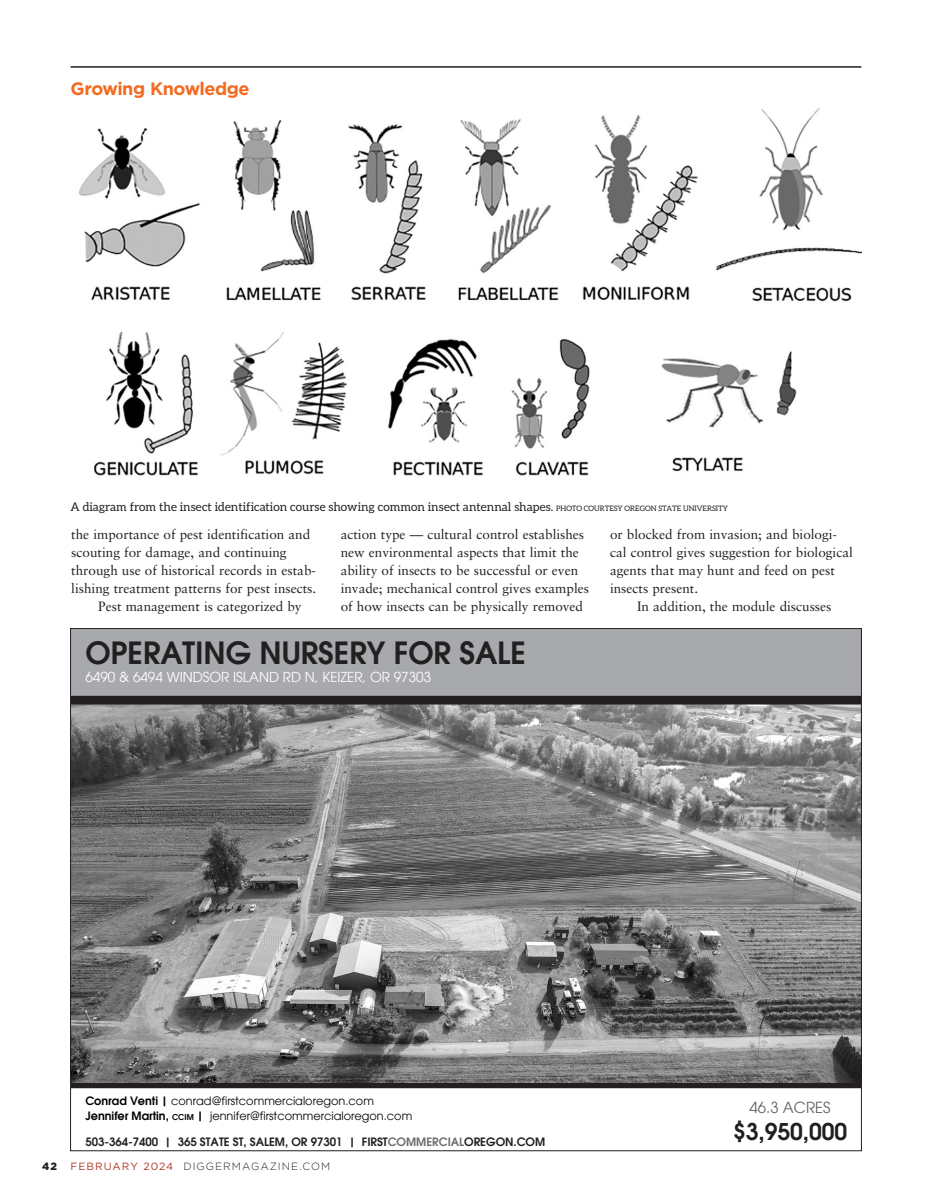
<style>
.page{position:relative;width:932px;height:1202px;background:#fff}
.page>*{position:absolute;margin:0;border:0;box-sizing:border-box;transform-origin:0 0}
.t1{font:600 30px "Avant Garde";color:#231f20}
.t2{font:600 22.65px "Avant Garde";color:#231f20}
.Ruled_top_folio{font:700 18px "Gotham";letter-spacing:-.025em;color:#f36b21}
.t3{font:15px "Avant Garde";color:#636366}
.Body_Copy{font:13.5px/18px "Sabon LT Pro";color:#231f20}
.t4{font:13.5px "Avant Garde";color:#fff}
.Image_Caption{font:12px "Aleo";color:#231f20}
.t5{font:11.25px/15px "Avant Garde";color:#000}
.t6{font:600 11.25px "Avant Garde";color:#231f20}
.t7{font:300 10.5px "Gotham";letter-spacing:.1em;color:#231f20}
.t8{font:900 10.5px "Gotham";color:#231f20}
.s1{font-size:7.5px}
.s2{font-weight:600}
.s3{font-weight:600;font-size:7.95px}
.s4{color:#6c6d70}
.s5{font-weight:400;color:#af3723}
</style>
<div class="page">
<img style="left:78px;top:108px;width:783px;height:368px">
<hr style="left:71px;top:66px;width:790px;height:2px;background:#231f20">
<div style="left:71px;top:628px;width:790px;height:68px;background:#a8a9ad"></div>
<img style="left:72px;top:704px;width:787px;height:379px">
<div style="left:71px;top:696px;width:790px;height:8px;background:#231f20"></div>
<div style="left:71px;top:1083px;width:790px;height:5px;background:#231f20"></div>
<p class="Ruled_top_folio" style="left:71px;top:77px;width:180px">Growing Knowledge</p>
<p class="Image_Caption" style="left:71px;top:500px;width:659px">A diagram from the insect identification course showing common insect antennal shapes. <span class="s1">PHOTO COURTESY OREGON STATE UNIVERSITY</span></p>
<p class="Body_Copy" style="left:71px;top:525px;width:246px">the importance of pest identification and scouting for damage, and continuing through use of historical records in estab&shy;lishing treatment patterns for pest insects.</p>
<p class="Body_Copy" style="left:98px;top:597px;width:205px">Pest management is categorized by</p>
<p class="Body_Copy" style="left:341px;top:525px;width:250px">action type — cultural control establishes new environmental aspects that limit the ability of insects to be successful or even invade; mechanical control gives examples of how insects can be physically removed</p>
<p class="Body_Copy" style="left:610px;top:525px;width:244px">or blocked from invasion; and biologi&shy;cal control gives suggestion for biological agents that may hunt and feed on pest insects present.</p>
<p class="Body_Copy" style="left:637px;top:597px;width:196px">In addition, the module discusses</p>
<p class="t1" style="left:85px;top:634px;width:442px">OPERATING NURSERY FOR SALE</p>
<p class="t4" style="left:85px;top:669px;width:347px">6490 &amp; 6494 WINDSOR ISLAND RD N, KEIZER, OR 97303</p>
<p class="t5" style="left:85px;top:1093px;width:328px"><span class="s2">Conrad Venti</span> <span class="s2">|</span> conrad@firstcommercialoregon.com<br><span class="s2">Jennifer Martin,</span> <span class="s3">CCIM</span> <span class="s2">|</span> jennifer@firstcommercialoregon.com</p>
<p class="t6" style="left:85px;top:1134px;width:461px">503-364-7400 | 365 STATE ST, SALEM, OR 97301 | FIRST<span class="s4">COMMERCIAL</span>OREGON.COM</p>
<p class="t8" style="left:42px;top:1159px;width:16px">42</p>
<p class="t7" style="left:71px;top:1159px;width:261px"><span class="s5">FEBRUARY 2024</span> DIGGERMAGAZINE.COM</p>
<p class="t3" style="left:749px;top:1098px;width:83px">46.3 ACRES</p>
<p class="t2" style="left:733px;top:1117px;width:116px">$3,950,000</p>
</div>
